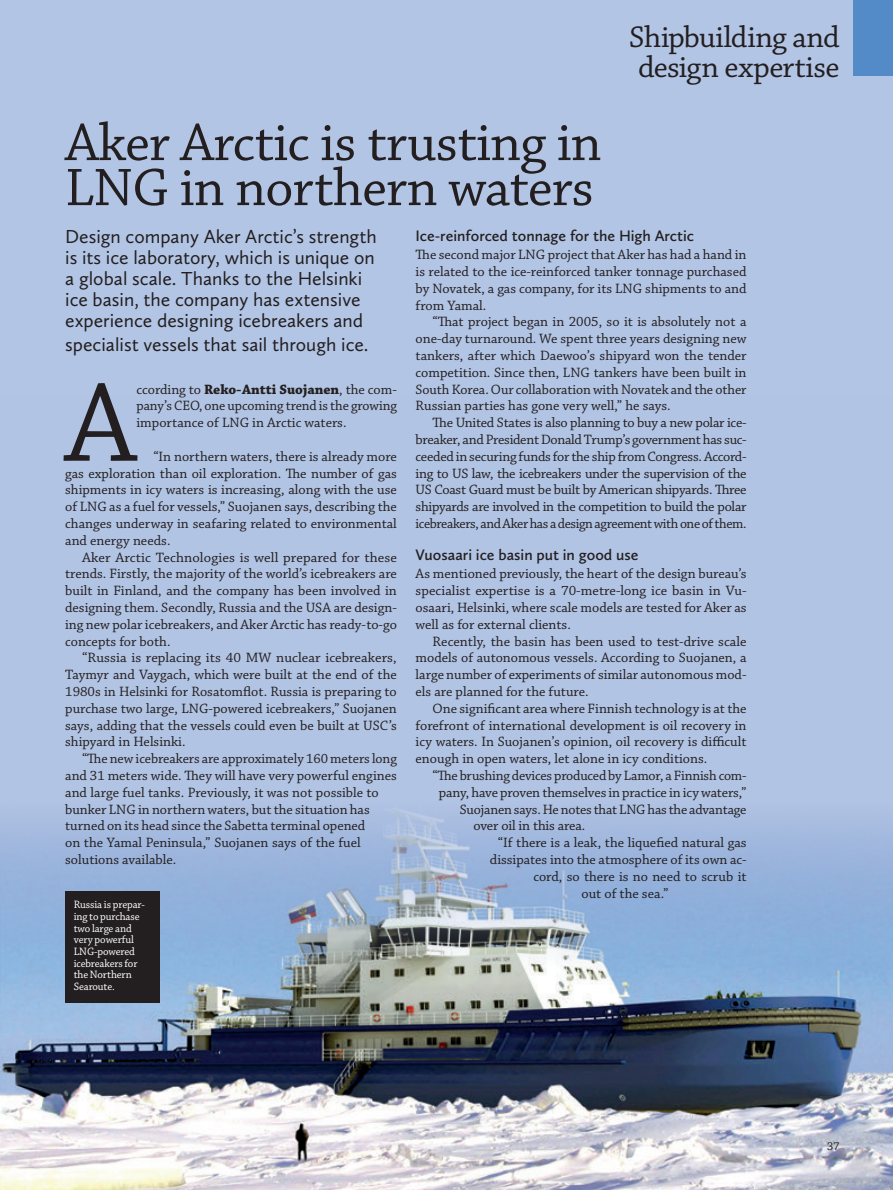
<style>
.page{position:relative;width:893px;height:1190px;background:#fff}
.page>*{position:absolute;margin:0;border:0;box-sizing:border-box;transform-origin:0 0}
.t1{font:117.6px "Chaparral Pro";color:#231f20}
.t2{font:55.5px/45px "Chaparral Pro";letter-spacing:-.015em;color:#231f20}
.t3{font:31.5px/30px "Chaparral Pro";letter-spacing:-.02em;color:#231f20}
.t4{font:19.5px/21px "Calluna Sans";color:#231f20}
.t5{font:600 15.75px "Calluna Sans";color:#231f20}
.t6{font:14.25px/16.8px "Chaparral Pro";color:#231f20;text-align:justify}
.t7{font:12px "Chaparral Pro";color:#231f20}
.t8{font:11.25px/11.7px "Chaparral Pro";letter-spacing:-.01em;color:#fff}
.s1{font-weight:700}
</style>
<div class="page">
<div style="left:0;top:0;width:892px;height:1190px;background:#b3c5e5"></div>
<img style="left:0;top:812px;width:892px;height:378px">
<div style="left:65px;top:891px;width:94px;height:112px;background:#231f20"></div>
<div style="left:853px;top:0;width:39px;height:76px;background:#538ac8"></div>
<svg style="left:889px;top:1187px;width:4px;height:3px"></svg>
<h2 class="t2" style="left:65px;top:122px;width:538px">Aker Arctic is trusting in<br>LNG in northern waters</h2>
<h3 class="t3" style="left:629px;top:23px;width:212px">Shipbuilding and design expertise</h3>
<h3 class="t4" style="left:65px;top:225px;width:313px">Design company Aker Arctic’s strength is its ice laboratory, which is unique on a global scale. Thanks to the Helsinki ice basin, the company has extensive experience designing icebreakers and</h3>
<h3 class="t4" style="left:65px;top:333px;width:305px">specialist vessels that sail through ice.</h3>
<h1 class="t1" style="left:65px;top:358px;width:73px">A</h1>
<p class="t6" style="left:136px;top:381px;width:262px">ccording to <span class="s1">Reko-Antti Suojanen</span>, the com&shy;pany’s CEO, one upcoming trend is the growing importance of LNG in Arctic waters.</p>
<p class="t6" style="left:65px;top:448px;width:333px;text-indent:88px">“In northern waters, there is already more gas exploration than oil exploration. The number of gas shipments in icy waters is increasing, along with the use of LNG as a fuel for vessels,” Suojanen says, describing the changes underway in seafaring related to environmental and energy needs.</p>
<p class="t6" style="left:65px;top:549px;width:333px;text-indent:17px">Aker Arctic Technologies is well prepared for these trends. Firstly, the majority of the world’s icebreakers are built in Finland, and the company has been involved in designing them. Secondly, Russia and the USA are design&shy;ing new polar icebreakers, and Aker Arctic has ready-to-go concepts for both.</p>
<p class="t6" style="left:65px;top:650px;width:333px;text-indent:17px">“Russia is replacing its 40 MW nuclear icebreakers, Taymyr and Vaygach, which were built at the end of the 1980s in Helsinki for Rosatomflot. Russia is preparing to purchase two large, LNG-powered icebreakers,” Suojanen says, adding that the vessels could even be built at USC’s shipyard in Helsinki.</p>
<p class="t6" style="left:65px;top:751px;width:333px;text-align:left;text-indent:17px">“The new icebreakers are approximately 160 meters long and 31 meters wide. They will have very powerful engines and large fuel tanks. Previously, it was not possible to bunker LNG in northern waters, but the situation has turned on its head since the Sabetta terminal opened<br>on the Yamal Peninsula,” Suojanen says of the fuel solutions available.</p>
<p class="t8" style="left:74px;top:899px;width:73px">Russia is prepar&shy;ing to purchase two large and very powerful<br>LNG-powered icebreakers for the Northern<br>Searoute.</p>
<p class="t5" style="left:415px;top:226px;width:280px">Ice-reinforced tonnage for the High Arctic</p>
<p class="t6" style="left:415px;top:247px;width:332px">The second major LNG project that Aker has had a hand in is related to the ice-reinforced tanker tonnage purchased by Novatek, a gas company, for its LNG shipments to and from Yamal.</p>
<p class="t6" style="left:415px;top:314px;width:332px;text-indent:17px">“That project began in 2005, so it is absolutely not a one-day turnaround. We spent three years designing new tankers, after which Daewoo’s shipyard won the tender competition. Since then, LNG tankers have been built in South Korea. Our collaboration with Novatek and the other Russian parties has gone very well,” he says.</p>
<p class="t6" style="left:415px;top:415px;width:332px;text-indent:17px">The United States is also planning to buy a new polar ice&shy;breaker, and President Donald Trump’s government has suc&shy;ceeded in securing funds for the ship from Congress. Accord&shy;ing to US law, the icebreakers under the supervision of the US Coast Guard must be built by American shipyards. Three shipyards are involved in the competition to build the polar icebreakers, and Aker has a design agreement with one of them.</p>
<p class="t5" style="left:415px;top:545px;width:224px">Vuosaari ice basin put in good use</p>
<p class="t6" style="left:415px;top:566px;width:332px">As mentioned previously, the heart of the design bureau’s specialist expertise is a 70-metre-long ice basin in Vu&shy;osaari, Helsinki, where scale models are tested for Aker as well as for external clients.</p>
<p class="t6" style="left:415px;top:633px;width:332px;text-indent:17px">Recently, the basin has been used to test-drive scale models of autonomous vessels. According to Suojanen, a large number of experiments of similar autonomous mod&shy;els are planned for the future.</p>
<p class="t6" style="left:415px;top:700px;width:332px;text-indent:17px">One significant area where Finnish technology is at the forefront of international development is oil recovery in icy waters. In Suojanen’s opinion, oil recovery is difficult enough in open waters, let alone in icy conditions.</p>
<p class="t6" style="left:432px;top:768px;width:315px">“The brushing devices produced by Lamor, a Finnish com-</p>
<p class="t6" style="left:439px;top:784px;width:309px">pany, have proven themselves in practice in icy waters,”</p>
<p class="t6" style="left:460px;top:801px;width:288px">Suojanen says. He notes that LNG has the advantage</p>
<p class="t6" style="left:473px;top:818px;width:113px">over oil in this area.</p>
<p class="t6" style="left:498px;top:835px;width:250px">“If there is a leak, the liquefied natural gas</p>
<p class="t6" style="left:490px;top:852px;width:258px">dissipates into the atmosphere of its own ac-</p>
<p class="t6" style="left:533px;top:868px;width:215px">cord, so there is no need to scrub it</p>
<p class="t6" style="left:581px;top:885px;width:89px">out of the sea.”</p>
<p class="t7" style="left:827px;top:1140px;width:14px">37</p>
</div>
